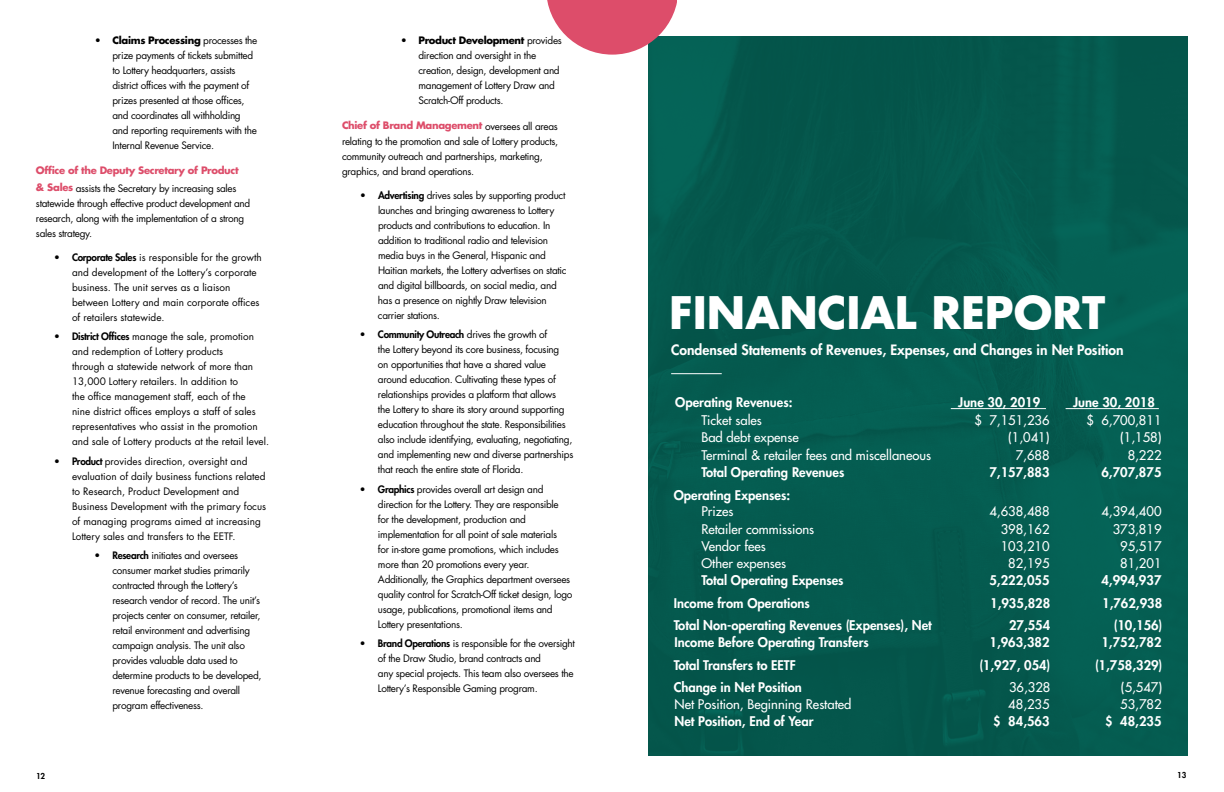
<style>
.page{position:relative;width:1224px;height:792px;background:#fff}
.page>*{position:absolute;margin:0;border:0;box-sizing:border-box;transform-origin:0 0}
.t1{font:700 43.6px "Futura Std";color:#fff}
.t2{font:800 13.9px "Futura Std";color:#fff}
.t3{font:800 13px "Futura Std";color:#fff}
.t4{font:500 13px "Futura Std";color:#fff}
.t5{font:10px/15px "Futura Std";letter-spacing:-.03em;color:#000}
.t6{font:10px/15px "Futura Std";color:#000}
.t7{font:700 10px/17.8px "Futura Std";letter-spacing:-.03em;color:#dd4d6a}
.t8{font:800 8px "Futura Std";color:#000}
.s1{font-weight:700}
.s2{font-weight:400;color:#000}
.s3{font-weight:800}
.s4{font-weight:700;color:#dd4d6a}
</style>
<div class="page">
<div style="left:648px;top:36px;width:540px;height:720px;background:#055a4e"></div>
<hr style="left:671px;top:373px;width:51px;height:1px;background:#fff">
<hr style="left:951px;top:408px;width:95px;height:1px;background:#fff">
<hr style="left:1066px;top:408px;width:93px;height:1px;background:#fff">
<svg style="left:547px;top:0;width:130px;height:55px"></svg>
<p class="t5" style="left:112px;top:33px;width:146px;text-indent:-18px"><span class="s1">• Claims Processing</span> processes the prize payments of tickets submitted to Lottery headquarters, assists district offices with the payment of prizes presented at those offices, and coordinates all withholding and reporting requirements with the Internal Revenue Service.</p>
<p class="t7" style="left:36px;top:161px;width:204px">Office of the Deputy Secretary of Product &amp; Sales <span class="s2">assists the Secretary by increasing sales</span></p>
<p class="t5" style="left:36px;top:196px;width:216px">statewide through effective product development and research, along with the implementation of a strong sales strategy.</p>
<p class="t6" style="left:72px;top:250px;width:191px;text-indent:-18px"><span class="s3">• Corporate Sales</span> is responsible for the growth and development of the Lottery’s corporate business. The unit serves as a liaison between Lottery and main corporate offices of retailers statewide.</p>
<p class="t6" style="left:72px;top:329px;width:199px;text-indent:-18px"><span class="s3">• District Offices</span> manage the sale, promotion and redemption of Lottery products<br>through a statewide network of more than 13,000 Lottery retailers. In addition to<br>the office management staff, each of the<br>nine district offices employs a staff of sales representatives who assist in the promotion and sale of Lottery products at the retail level.</p>
<p class="t6" style="left:72px;top:454px;width:196px;text-indent:-18px"><span class="s3">• Product</span> provides direction, oversight and evaluation of daily business functions related to Research, Product Development and Business Development with the primary focus of managing programs aimed at increasing Lottery sales and transfers to the EETF.</p>
<p class="t5" style="left:112px;top:548px;width:151px;text-indent:-18px"><span class="s3">• Research</span> initiates and oversees consumer market studies primarily contracted through the Lottery’s research vendor of record. The unit’s projects center on consumer, retailer, retail environment and advertising campaign analysis. The unit also provides valuable data used to determine products to be developed, revenue forecasting and overall program effectiveness.</p>
<p class="t8" style="left:36px;top:771px;width:11px">12</p>
<p class="t5" style="left:418px;top:33px;width:145px;text-indent:-18px"><span class="s1">• Product Development</span> provides direction and oversight in the creation, design, development and management of Lottery Draw and<br>Scratch-Off products.</p>
<p class="t5" style="left:342px;top:117px;width:218px;line-height:16.1px"><span class="s4">Chief of Brand Management</span> oversees all areas relating to the promotion and sale of Lottery products,</p>
<p class="t5" style="left:342px;top:149px;width:202px">community outreach and partnerships, marketing, graphics, and brand operations.</p>
<p class="t5" style="left:378px;top:188px;width:190px;text-indent:-18px"><span class="s3">• Advertising</span> drives sales by supporting product launches and bringing awareness to Lottery products and contributions to education. In addition to traditional radio and television media buys in the General, Hispanic and Haitian markets, the Lottery advertises on static and digital billboards, on social media, and has a presence on nightly Draw television carrier stations.</p>
<p class="t5" style="left:378px;top:327px;width:197px;text-indent:-18px"><span class="s3">• Community Outreach</span> drives the growth of<br>the Lottery beyond its core business, focusing<br>on opportunities that have a shared value around education. Cultivating these types of relationships provides a platform that allows<br>the Lottery to share its story around supporting education throughout the state. Responsibilities also include identifying, evaluating, negotiating, and implementing new and diverse partnerships that reach the entire state of Florida.</p>
<p class="t5" style="left:378px;top:482px;width:196px;text-indent:-18px"><span class="s3">• Graphics</span> provides overall art design and direction for the Lottery. They are responsible<br>for the development, production and implementation for all point of sale materials<br>for in-store game promotions, which includes more than 20 promotions every year.<br>Additionally, the Graphics department oversees quality control for Scratch-Off ticket design, logo usage, publications, promotional items and Lottery presentations.</p>
<p class="t5" style="left:378px;top:636px;width:198px;text-indent:-18px"><span class="s3">• Brand Operations</span> is responsible for the oversight of the Draw Studio, brand contracts and<br>any special projects. This team also oversees the Lottery’s Responsible Gaming program.</p>
<h1 class="t1" style="left:669px;top:284px;width:438px">FINANCIAL REPORT</h1>
<h2 class="t2" style="left:671px;top:341px;width:454px">Condensed Statements of Revenues, Expenses, and Changes in Net Position</h2>
<h3 class="t3" style="left:675px;top:394px;width:119px">Operating Revenues:</h3>
<h3 class="t3" style="left:958px;top:394px;width:83px">June 30, 2019</h3>
<h3 class="t3" style="left:1073px;top:394px;width:83px">June 30, 2018</h3>
<h3 class="t4" style="left:701px;top:412px;width:62px">Ticket sales</h3>
<h3 class="t4" style="left:974px;top:412px;width:77px">$ 7,151,236</h3>
<h3 class="t4" style="left:1086px;top:412px;width:77px">$ 6,700,811</h3>
<h3 class="t4" style="left:701px;top:430px;width:99px">Bad debt expense</h3>
<h3 class="t4" style="left:1008px;top:430px;width:43px">(1,041)</h3>
<h3 class="t4" style="left:1120px;top:430px;width:43px">(1,158)</h3>
<h3 class="t4" style="left:701px;top:447px;width:231px">Terminal &amp; retailer fees and miscellaneous</h3>
<h3 class="t4" style="left:1016px;top:447px;width:35px">7,688</h3>
<h3 class="t4" style="left:1128px;top:447px;width:35px">8,222</h3>
<h3 class="t3" style="left:701px;top:464px;width:144px">Total Operating Revenues</h3>
<h3 class="t3" style="left:989px;top:464px;width:62px">7,157,883</h3>
<h3 class="t3" style="left:1101px;top:464px;width:62px">6,707,875</h3>
<h3 class="t3" style="left:674px;top:487px;width:118px">Operating Expenses:</h3>
<h3 class="t4" style="left:701px;top:503px;width:34px">Prizes</h3>
<h3 class="t4" style="left:989px;top:503px;width:62px">4,638,488</h3>
<h3 class="t4" style="left:1101px;top:503px;width:62px">4,394,400</h3>
<h3 class="t4" style="left:701px;top:521px;width:114px">Retailer commissions</h3>
<h3 class="t4" style="left:1001px;top:521px;width:50px">398,162</h3>
<h3 class="t4" style="left:1113px;top:521px;width:50px">373,819</h3>
<h3 class="t4" style="left:701px;top:538px;width:66px">Vendor fees</h3>
<h3 class="t4" style="left:1001px;top:538px;width:50px">103,210</h3>
<h3 class="t4" style="left:1120px;top:538px;width:43px">95,517</h3>
<h3 class="t4" style="left:701px;top:555px;width:86px">Other expenses</h3>
<h3 class="t4" style="left:1008px;top:555px;width:43px">82,195</h3>
<h3 class="t4" style="left:1120px;top:555px;width:43px">81,201</h3>
<h3 class="t3" style="left:701px;top:572px;width:144px">Total Operating Expenses</h3>
<h3 class="t3" style="left:989px;top:572px;width:62px">5,222,055</h3>
<h3 class="t3" style="left:1101px;top:572px;width:62px">4,994,937</h3>
<h3 class="t3" style="left:674px;top:595px;width:138px">Income from Operations</h3>
<h3 class="t3" style="left:990px;top:595px;width:62px">1,935,828</h3>
<h3 class="t3" style="left:1102px;top:595px;width:62px">1,762,938</h3>
<h3 class="t3" style="left:674px;top:617px;width:260px">Total Non-operating Revenues (Expenses), Net</h3>
<h3 class="t3" style="left:1009px;top:617px;width:43px">27,554</h3>
<h3 class="t3" style="left:1114px;top:617px;width:50px">(10,156)</h3>
<h3 class="t3" style="left:674px;top:634px;width:196px">Income Before Operating Transfers</h3>
<h3 class="t3" style="left:990px;top:634px;width:62px">1,963,382</h3>
<h3 class="t3" style="left:1101px;top:634px;width:62px">1,752,782</h3>
<h3 class="t3" style="left:674px;top:657px;width:124px">Total Transfers to EETF</h3>
<h3 class="t3" style="left:979px;top:657px;width:72px">(1,927, 054)</h3>
<h3 class="t3" style="left:1095px;top:657px;width:69px">(1,758,329)</h3>
<h3 class="t3" style="left:674px;top:679px;width:130px">Change in Net Position</h3>
<h3 class="t4" style="left:1009px;top:679px;width:43px">36,328</h3>
<h3 class="t4" style="left:1121px;top:679px;width:43px">(5,547)</h3>
<h3 class="t4" style="left:675px;top:696px;width:178px">Net Position, Beginning Restated</h3>
<h3 class="t4" style="left:1008px;top:696px;width:43px">48,235</h3>
<h3 class="t4" style="left:1120px;top:696px;width:43px">53,782</h3>
<h3 class="t3" style="left:675px;top:713px;width:141px">Net Position, End of Year</h3>
<h3 class="t3" style="left:993px;top:713px;width:58px">$ 84,563</h3>
<h3 class="t3" style="left:1105px;top:713px;width:58px">$ 48,235</h3>
<p class="t8" style="left:1177px;top:770px;width:11px">13</p>
</div>
